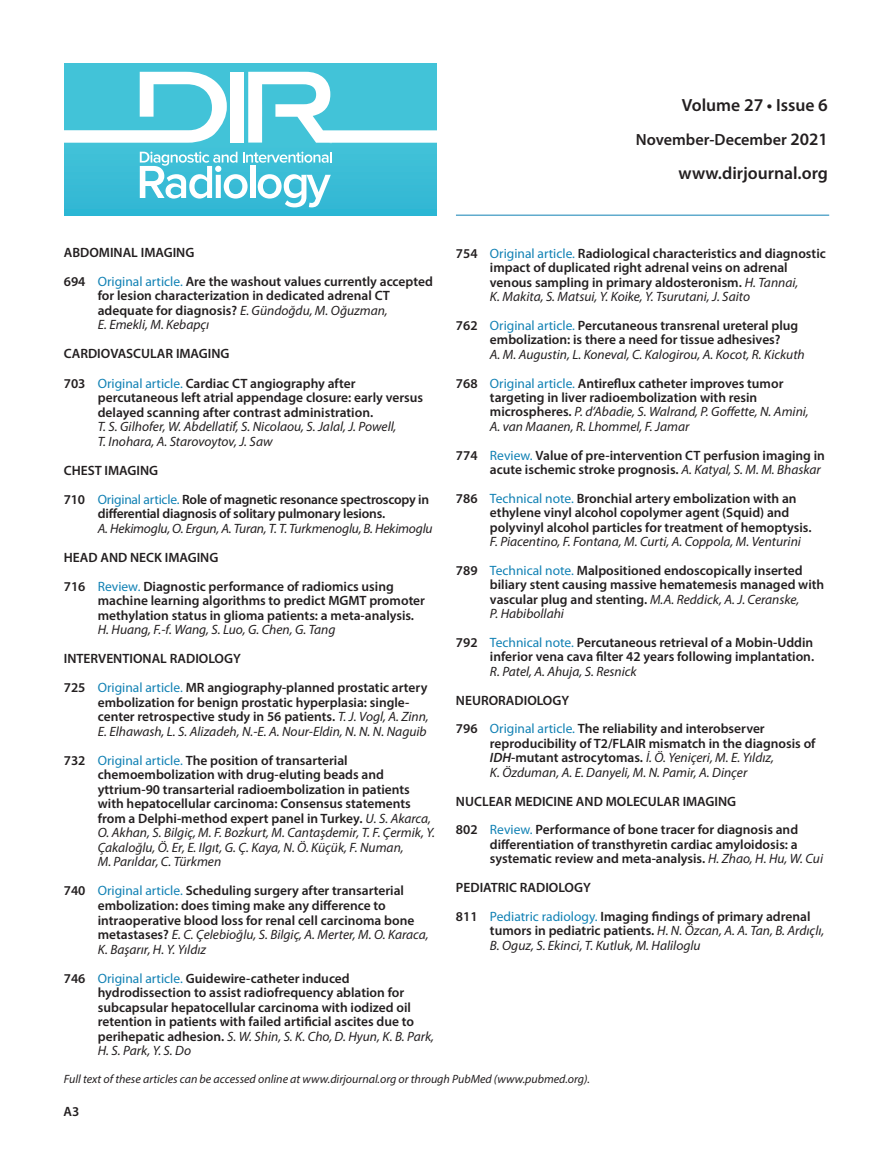
<style>
.page{position:relative;width:893px;height:1170px;background:#fff}
.page>*{position:absolute;margin:0;border:0;box-sizing:border-box;transform-origin:0 0}
.t1{font:600 17.7px "Myriad Pro";color:#231f20}
.t2{font:600 16.2px "Myriad Pro";color:#231f20}
.t3{font:600 13.5px/14.5px "Myriad Pro";color:#231f20}
.t4{font:italic 13.5px/14.4px "Myriad Pro";color:#231f20}
.t5{font:italic 12px "Myriad Pro";color:#231f20}
.s1{font-size:18px}
.s2{font-size:17.4px}
.s3{font-weight:400;color:#1181b4}
.s4{font-weight:400;font-style:italic}
.s5{font-style:italic}
.s6{font-weight:600;font-style:normal}
.s7{font-style:normal;color:#1181b4}
</style>
<div class="page">
<div style="left:65px;top:64px;width:371px;height:151px;background:linear-gradient(to bottom,#46c6d9,#36bad5)"></div>
<div style="left:230px;top:72px;width:14px;height:71px;background:#fff"></div>
<svg style="left:64px;top:72px;width:163px;height:71px"></svg>
<svg style="left:248px;top:72px;width:189px;height:71px"></svg>
<svg style="left:140px;top:152px;width:296px;height:63px"></svg>
<hr style="left:456px;top:215px;width:373px;height:1px;background:#1181b4">
<p class="t1" style="left:682px;top:94px;width:148px">Volume <span class="s1">27</span> • Issue <span class="s1">6</span></p>
<p class="t2" style="left:636px;top:129px;width:194px">November-December <span class="s2">2021</span></p>
<p class="t1" style="left:678px;top:162px;width:151px">www.dirjournal.org</p>
<p class="t3" style="left:64px;top:245px;width:132px">ABDOMINAL IMAGING</p>
<p class="t3" style="left:98px;top:274px;width:337px;text-indent:-34px">694 <span class="s3">Original article.</span> Are the washout values currently accepted for lesion characterization in dedicated adrenal CT adequate for diagnosis? <span class="s4">E. Gündoğdu, M. Oğuzman,<br>E. Emekli, M. Kebapçı</span></p>
<p class="t3" style="left:64px;top:346px;width:167px">CARDIOVASCULAR IMAGING</p>
<p class="t3" style="left:98px;top:375px;width:327px;text-indent:-34px">703 <span class="s3">Original article.</span> Cardiac CT angiography after percutaneous left atrial appendage closure: early versus delayed scanning after contrast administration.<br><span class="s4">T. S. Gilhofer, W. Abdellatif, S. Nicolaou, S. Jalal, J. Powell,<br>T. Inohara, A. Starovoytov, J. Saw</span></p>
<p class="t3" style="left:64px;top:462px;width:96px">CHEST IMAGING</p>
<p class="t3" style="left:98px;top:491px;width:336px;text-indent:-34px">710 <span class="s3">Original article.</span> Role of magnetic resonance spectroscopy in differential diagnosis of solitary pulmonary lesions.<br><span class="s4">A. Hekimoglu, O. Ergun, A. Turan, T. T. Turkmenoglu, B. Hekimoglu</span></p>
<p class="t3" style="left:64px;top:549px;width:156px">HEAD AND NECK IMAGING</p>
<p class="t3" style="left:98px;top:578px;width:329px;text-indent:-34px">716 <span class="s3">Review.</span> Diagnostic performance of radiomics using machine learning algorithms to predict MGMT promoter methylation status in glioma patients: a meta-analysis.<br><span class="s4">H. Huang, F.-f. Wang, S. Luo, G. Chen, G. Tang</span></p>
<p class="t3" style="left:64px;top:651px;width:179px">INTERVENTIONAL RADIOLOGY</p>
<p class="t3" style="left:98px;top:680px;width:332px;text-indent:-34px">725 <span class="s3">Original article.</span> MR angiography-planned prostatic artery embolization for benign prostatic hyperplasia: single&shy;center retrospective study in 56 patients. <span class="s4">T. J. Vogl, A. Zinn, E. Elhawash, L. S. Alizadeh, N.-E. A. Nour-Eldin, N. N. N. Naguib</span></p>
<p class="t3" style="left:98px;top:752px;width:339px;text-indent:-34px">732 <span class="s3">Original article.</span> The position of transarterial chemoembolization with drug-eluting beads and yttrium-90 transarterial radioembolization in patients with hepatocellular carcinoma: Consensus statements from a Delphi-method expert panel in Turkey. <span class="s4">U. S. Akarca, O. Akhan, S. Bilgiç, M. F. Bozkurt, M. Cantaşdemir, T. F. Çermik, Y.<br>Çakaloğlu, Ö. Er, E. Ilgıt, G. Ç. Kaya, N. Ö. Küçük, F. Numan,<br>M. Parıldar, C. Türkmen</span></p>
<p class="t3" style="left:98px;top:883px;width:332px;text-indent:-34px">740 <span class="s3">Original article.</span> Scheduling surgery after transarterial embolization: does timing make any difference to intraoperative blood loss for renal cell carcinoma bone metastases? <span class="s4">E. C. Çelebioğlu, S. Bilgiç, A. Merter, M. O. Karaca, K. Başarır, H. Y. Yıldız</span></p>
<p class="t3" style="left:98px;top:970px;width:338px;text-indent:-34px">746 <span class="s3">Original article.</span> Guidewire-catheter induced hydrodissection to assist radiofrequency ablation for subcapsular hepatocellular carcinoma with iodized oil retention in patients with failed artificial ascites due to perihepatic adhesion. <span class="s4">S. W. Shin, S. K. Cho, D. Hyun, K. B. Park, H. S. Park, Y. S. Do</span></p>
<p class="t3" style="left:490px;top:246px;width:337px;text-indent:-34px">754 <span class="s3">Original article.</span> Radiological characteristics and diagnostic impact of duplicated right adrenal veins on adrenal venous sampling in primary aldosteronism. <span class="s4">H. Tannai,<br>K. Makita, S. Matsui, Y. Koike, Y. Tsurutani, J. Saito</span></p>
<p class="t3" style="left:490px;top:318px;width:316px;text-indent:-34px">762 <span class="s3">Original article.</span> Percutaneous transrenal ureteral plug embolization: is there a need for tissue adhesives?<br><span class="s4">A. M. Augustin, L. Koneval, C. Kalogirou, A. Kocot, R. Kickuth</span></p>
<p class="t3" style="left:490px;top:375px;width:320px;text-indent:-34px">768 <span class="s3">Original article.</span> Antireflux catheter improves tumor targeting in liver radioembolization with resin microspheres. <span class="s4">P. d’Abadie, S. Walrand, P. Goffette, N. Amini, A. van Maanen, R. Lhommel, F. Jamar</span></p>
<p class="t3" style="left:490px;top:447px;width:336px;text-indent:-34px">774 <span class="s3">Review.</span> Value of pre-intervention CT perfusion imaging in acute ischemic stroke prognosis. <span class="s4">A. Katyal, S. M. M. Bhaskar</span></p>
<p class="t3" style="left:490px;top:491px;width:323px;text-indent:-34px">786 <span class="s3">Technical note.</span> Bronchial artery embolization with an ethylene vinyl alcohol copolymer agent (Squid) and polyvinyl alcohol particles for treatment of hemoptysis.<br><span class="s4">F. Piacentino, F. Fontana, M. Curti, A. Coppola, M. Venturini</span></p>
<p class="t3" style="left:490px;top:563px;width:336px;text-indent:-34px">789 <span class="s3">Technical note.</span> Malpositioned endoscopically inserted biliary stent causing massive hematemesis managed with vascular plug and stenting. <span class="s4">M.A. Reddick, A. J. Ceranske,<br>P. Habibollahi</span></p>
<p class="t3" style="left:490px;top:635px;width:326px;text-align:justify;text-indent:-34px">792 <span class="s3">Technical note.</span> Percutaneous retrieval of a Mobin-Uddin inferior vena cava filter 42 years following implantation.<br><span class="s4">R. Patel, A. Ahuja, S. Resnick</span></p>
<p class="t3" style="left:456px;top:692px;width:115px">NEURORADIOLOGY</p>
<p class="t3" style="left:490px;top:721px;width:327px;text-indent:-34px">796 <span class="s3">Original article.</span> The reliability and interobserver reproducibility of T2/FLAIR mismatch in the diagnosis of <span class="s5">IDH</span>-mutant astrocytomas. <span class="s4">İ. Ö. Yeniçeri, M. E. Yıldız,<br>K. Özduman, A. E. Danyeli, M. N. Pamir, A. Dinçer</span></p>
<p class="t3" style="left:456px;top:793px;width:282px">NUCLEAR MEDICINE AND MOLECULAR IMAGING</p>
<p class="t3" style="left:490px;top:822px;width:335px;text-indent:-34px">802 <span class="s3">Review.</span> Performance of bone tracer for diagnosis and differentiation of transthyretin cardiac amyloidosis: a systematic review and meta-analysis. <span class="s4">H. Zhao, H. Hu, W. Cui</span></p>
<p class="t3" style="left:456px;top:879px;width:136px">PEDIATRIC RADIOLOGY</p>
<p class="t4" style="left:490px;top:908px;width:336px;text-indent:-34px"><span class="s6">811</span> <span class="s7">Pediatric radiology.</span> <span class="s6">Imaging findings of primary adrenal tumors in pediatric patients.</span> H. N. Özcan, A. A. Tan, B. Ardıçlı,<br>B. Oguz, S. Ekinci, T. Kutluk, M. Haliloglu</p>
<p class="t5" style="left:64px;top:1071px;width:528px">Full text of these articles can be accessed online at www.dirjournal.org or through PubMed (www.pubmed.org).</p>
<p class="t3" style="left:64px;top:1103px;width:17px">A3</p>
</div>
